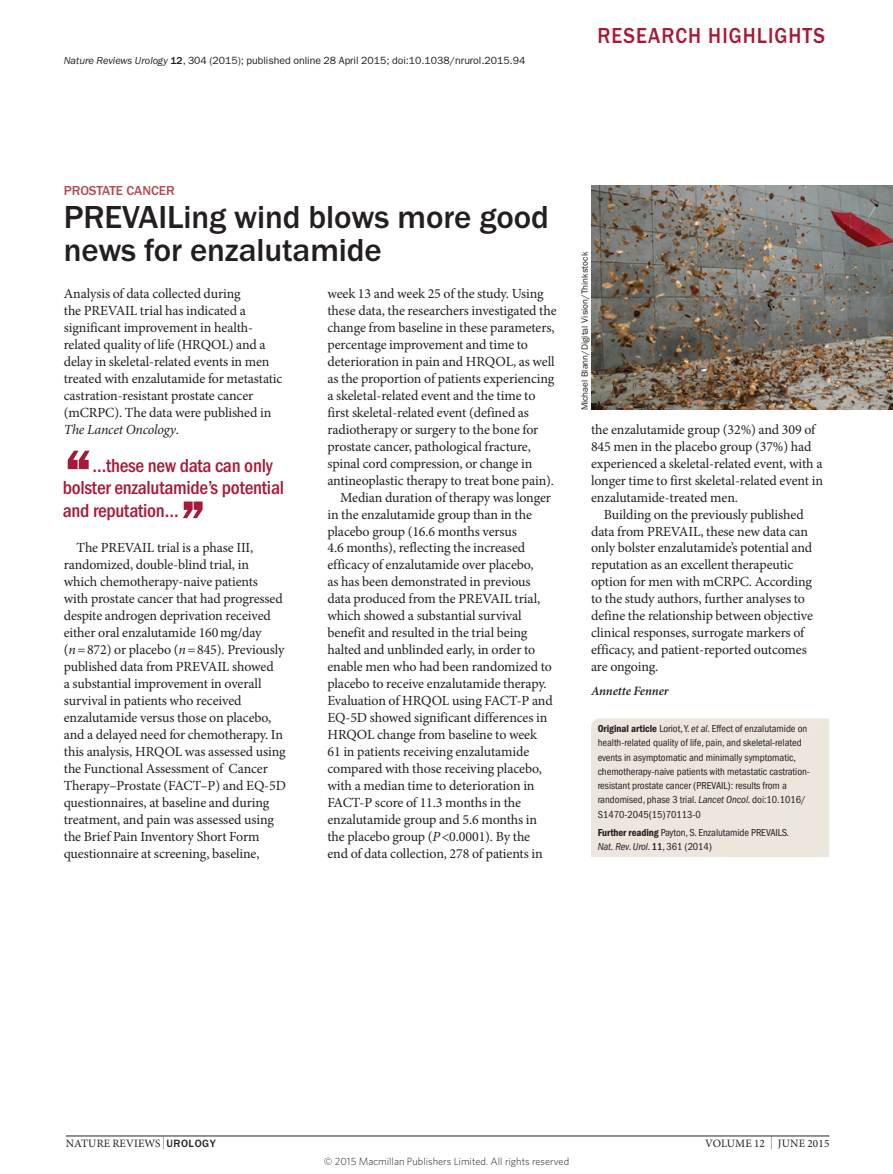
<style>
.page{position:relative;width:893px;height:1174px;background:#fff}
.page>*{position:absolute;margin:0;border:0;box-sizing:border-box;transform-origin:0 0}
.t1{font:500 condensed 75px "ITC Franklin Gothic Std";color:#a71a37;scale:1.25 1}
.t2{font:500 condensed 67.5px "ITC Franklin Gothic Std";color:#a71a37;scale:1.25 1}
.Title{font:500 33px/33px "ITC Franklin Gothic Std";letter-spacing:-.005em;color:#231f20}
.t3{font:22.5px "ITC Franklin Gothic Std Med 3";letter-spacing:.05em;color:#a71a37;scale:.9 1}
.t4{font:500 condensed 19.5px/22.5px "ITC Franklin Gothic Std";letter-spacing:-.015em;color:#a71a37}
.Body_text{font:13.95px/17px "Minion Pro";letter-spacing:-.01em;color:#231f20}
.Body_first{font:13.95px/17px "Minion Pro";letter-spacing:-.01em;color:#231f20}
.Strapline{font:500 13.5px "ITC Franklin Gothic Std";letter-spacing:-.005em;color:#b44a50}
.Authors{font:italic 600 12.75px "Minion Pro";letter-spacing:-.01em;color:#231f20}
.t5{font:11.25px "Minion Pro Regular 2";letter-spacing:.01em;color:#231f20}
.References{font:condensed 10.5px/14.2px "ITC Franklin Gothic Std";letter-spacing:-.005em;color:#231f20}
.Citation_line{font:10.5px "ITC Franklin Gothic Std";letter-spacing:-.005em;color:#231f20}
.t6{font:300 10.5px "Whitney";color:#231f20}
.Figure_credit{font:9px "ITC Franklin Gothic Std";color:#231f20}
.s1{font-style:italic}
.s2{font-weight:500}
.s3{font-family:"ITC Franklin Gothic Std Dm Cd";font-stretch:normal}
.s4{font-size:12.9px}
.s5{font-family:"ITC Franklin Gothic Std Med 2";font-size:10.95px}
</style>
<div class="page">
<hr style="left:66px;top:1135px;width:763px;height:1px;background:#231f20">
<div style="left:591px;top:718px;width:238px;height:139px;background:#ece6dd"></div>
<img style="left:591px;top:186px;width:302px;height:223px">
<p class="Citation_line" style="left:64px;top:54px;width:463px"><span class="s1">Nature Reviews Urology</span> <span class="s2">12</span>, 304 (2015); published online 28 April 2015; doi:10.1038/nrurol.2015.94</p>
<h3 class="t3" style="left:598px;top:22px;width:254px">RESEARCH HIGHLIGHTS</h3>
<p class="Strapline" style="left:64px;top:183px;width:112px">PROSTATE CANCER</p>
<p class="Title" style="left:64px;top:201px;width:487px">PREVAILing wind blows more good news for enzalutamide</p>
<p class="Body_text" style="left:327px;top:285px;width:231px">week 13 and week 25 of the study. Using these data, the researchers investigated the change from baseline in these parameters, percentage improvement and time to deterioration in pain and HRQOL, as well as the proportion of patients experiencing a skeletal‑related event and the time to first skeletal-related event (defined as radiotherapy or surgery to the bone for prostate cancer, pathological fracture, spinal cord compression, or change in antineoplastic therapy to treat bone pain).</p>
<p class="Body_text" style="left:327px;top:489px;width:227px;text-indent:13px">Median duration of therapy was longer in the enzalutamide group than in the placebo group (16.6 months versus<br>4.6 months), reflecting the increased efficacy of enzalutamide over placebo,<br>as has been demonstrated in previous data produced from the PREVAIL trial, which showed a substantial survival benefit and resulted in the trial being halted and unblinded early, in order to enable men who had been randomized to placebo to receive enzalutamide therapy.<br>Evaluation of HRQOL using FACT-P and EQ-5D showed significant differences in HRQOL change from baseline to week 61 in patients receiving enzalutamide compared with those receiving placebo, with a median time to deterioration in FACT-P score of 11.3 months in the enzalutamide group and 5.6 months in the placebo group (<span class="s1">P</span>&lt;0.0001). By the end of data collection, 278 of patients in</p>
<p class="Body_first" style="left:64px;top:285px;width:220px">Analysis of data collected during<br>the PREVAIL trial has indicated a significant improvement in health&shy;related quality of life (HRQOL) and a delay in skeletal-related events in men treated with enzalutamide for metastatic castration-resistant prostate cancer (mCRPC). The data were published in <span class="s1">The Lancet Oncology</span>.</p>
<p class="t1" style="left:63px;top:434px;width:27px">‘‘</p>
<p class="t4" style="left:63px;top:454px;width:223px;text-indent:30px">…these new data can only bolster enzalutamide’s potential and reputation…</p>
<p class="t2" style="left:178px;top:486px;width:24px">’’</p>
<p class="Body_text" style="left:64px;top:539px;width:224px;text-indent:13px">The PREVAIL trial is a phase III, randomized, double-blind trial, in which chemotherapy-naive patients with prostate cancer that had progressed despite androgen deprivation received either oral enzalutamide 160mg/day (<span class="s1">n</span>=872) or placebo (<span class="s1">n</span>=845). Previously published data from PREVAIL showed<br>a substantial improvement in overall survival in patients who received enzalutamide versus those on placebo, and a delayed need for chemotherapy. In this analysis, HRQOL was assessed using the Functional Assessment of Cancer Therapy–Prostate (FACT–P) and EQ-5D questionnaires, at baseline and during treatment, and pain was assessed using the Brief Pain Inventory Short Form questionnaire at screening, baseline,</p>
<p class="Figure_credit" style="left:579px;top:410px;width:160px;rotate:-90deg">Michael Blann/Digital Vision/Thinkstock</p>
<p class="Body_text" style="left:591px;top:421px;width:233px">the enzalutamide group (32%) and 309 of 845 men in the placebo group (37%) had experienced a skeletal-related event, with a longer time to first skeletal‑related event in enzalutamide‑treated men.</p>
<p class="Body_text" style="left:591px;top:505px;width:223px;text-indent:13px">Building on the previously published data from PREVAIL, these new data can only bolster enzalutamide’s potential and reputation as an excellent therapeutic option for men with mCRPC. According to the study authors, further analyses to define the relationship between objective clinical responses, surrogate markers of efficacy, and patient-reported outcomes are ongoing.</p>
<p class="Authors" style="left:591px;top:683px;width:79px">Annette Fenner</p>
<p class="References" style="left:598px;top:721px;width:214px"><span class="s3">Original article</span> Loriot, Y. <span class="s1">et al.</span> Effect of enzalutamide on health-related quality of life, pain, and skeletal-related events in asymptomatic and minimally symptomatic, chemotherapy-naive patients with metastatic castration&shy;resistant prostate cancer (PREVAIL): results from a randomised, phase 3 trial. <span class="s1">Lancet Oncol.</span> doi:10.1016/ S1470-2045(15)70113-0</p>
<p class="References" style="left:598px;top:825px;width:193px"><span class="s3">Further reading</span> Payton, S. Enzalutamide PREVAILS.<br><span class="s1">Nat. Rev. Urol.</span> <span class="s2">11</span>, 361 (2014)</p>
<p class="t5" style="left:66px;top:1135px;width:151px">NATURE REVIEWS <span class="s4">|</span> <span class="s5">UROLOGY</span></p>
<p class="t5" style="left:705px;top:1135px;width:126px">VOLUME 12 <span class="s4">|</span> JUNE 2015</p>
<p class="t6" style="left:324px;top:1154px;width:247px">© 2015 Macmillan Publishers Limited. All rights reserved</p>
</div>
